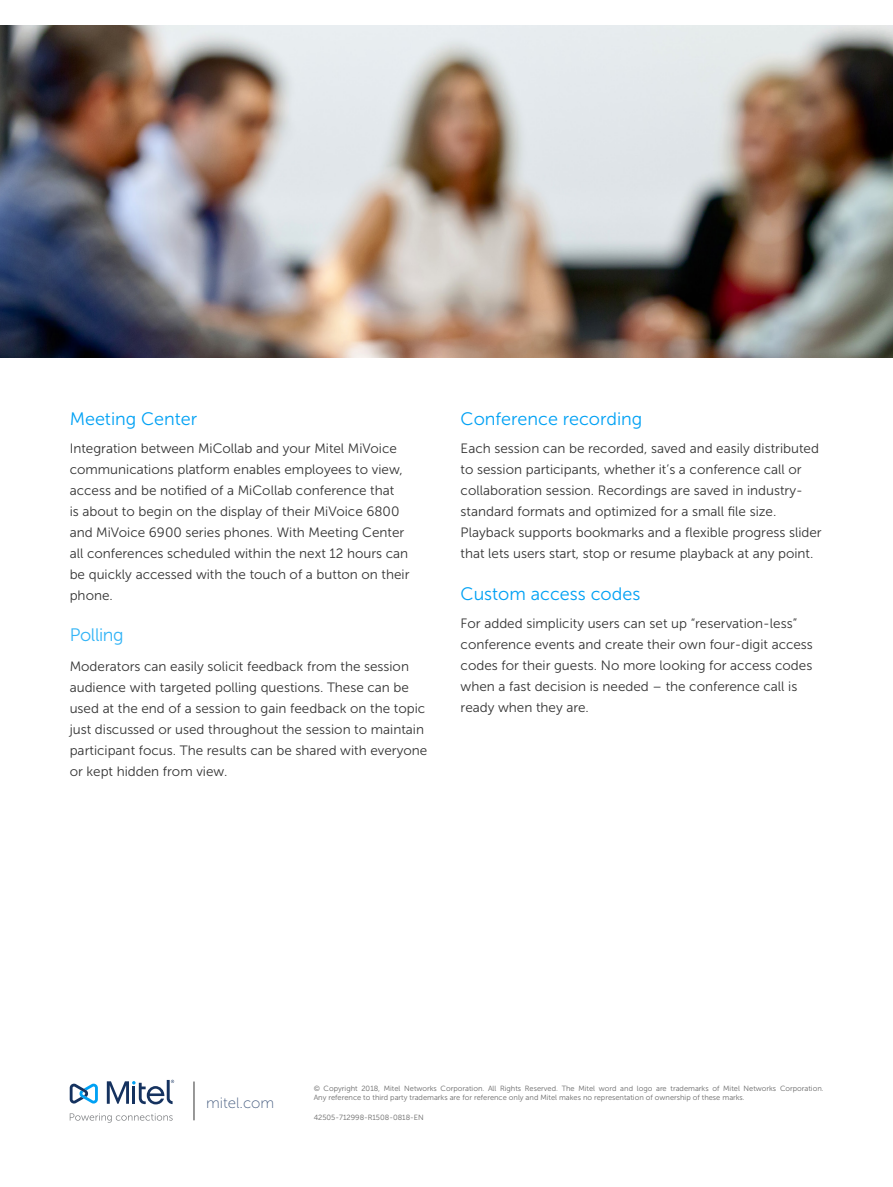
<style>
.page{position:relative;width:893px;height:1187px;background:#fff}
.page>*{position:absolute;margin:0;border:0;box-sizing:border-box;transform-origin:0 0}
.Body_subhead_1{font:18px "Museo Sans 300";color:#00a1f4}
.body_text{font:18px "Museo Sans 300";letter-spacing:-.02em;color:#33b4f6}
.t1{font:15px "Museo Sans 100";color:#445b7f}
.body_text-2{font:13.5px/21px "Museo Sans 300";color:#333}
.body{font:7.5px/9px "Museo Sans 300";color:#666}
</style>
<div class="page">
<hr style="left:194px;top:1081px;width:1px;height:39px;background:#333">
<svg style="left:70px;top:1113px;width:103px;height:9px"></svg>
<svg style="left:70px;top:1083px;width:28px;height:20px"></svg>
<svg style="left:107px;top:1079px;width:67px;height:25px"></svg>
<img style="left:0;top:25px;width:893px;height:333px">
<p class="Body_subhead_1" style="left:70px;top:409px;width:129px">Meeting Center</p>
<p class="body_text-2" style="left:70px;top:438px;width:341px">Integration between MiCollab and your Mitel MiVoice communications platform enables employees to view, access and be notified of a MiCollab conference that<br>is about to begin on the display of their MiVoice 6800 and MiVoice 6900 series phones. With Meeting Center all conferences scheduled within the next 12 hours can be quickly accessed with the touch of a button on their phone.</p>
<p class="body_text" style="left:70px;top:625px;width:56px">Polling</p>
<p class="body_text-2" style="left:70px;top:655px;width:359px">Moderators can easily solicit feedback from the session audience with targeted polling questions. These can be used at the end of a session to gain feedback on the topic just discussed or used throughout the session to maintain participant focus. The results can be shared with everyone or kept hidden from view.</p>
<p class="Body_subhead_1" style="left:461px;top:409px;width:183px">Conference recording</p>
<p class="body_text-2" style="left:461px;top:438px;width:363px">Each session can be recorded, saved and easily distributed to session participants, whether it’s a conference call or collaboration session. Recordings are saved in industry&shy;standard formats and optimized for a small file size.<br>Playback supports bookmarks and a flexible progress slider that lets users start, stop or resume playback at any point.</p>
<p class="Body_subhead_1" style="left:461px;top:584px;width:181px">Custom access codes</p>
<p class="body_text-2" style="left:461px;top:613px;width:354px">For added simplicity users can set up “reservation-less” conference events and create their own four-digit access codes for their guests. No more looking for access codes when a fast decision is needed – the conference call is ready when they are.</p>
<p class="t1" style="left:206px;top:1094px;width:70px">mitel.com</p>
<p class="body" style="left:314px;top:1084px;width:511px">© Copyright 2018, Mitel Networks Corporation. All Rights Reserved. The Mitel word and logo are trademarks of Mitel Networks Corporation.<br>Any reference to third party trademarks are for reference only and Mitel makes no representation of ownership of these marks.</p>
<p class="body" style="left:314px;top:1112px;width:112px">42505-712998-R1508-0818-EN</p>
</div>
